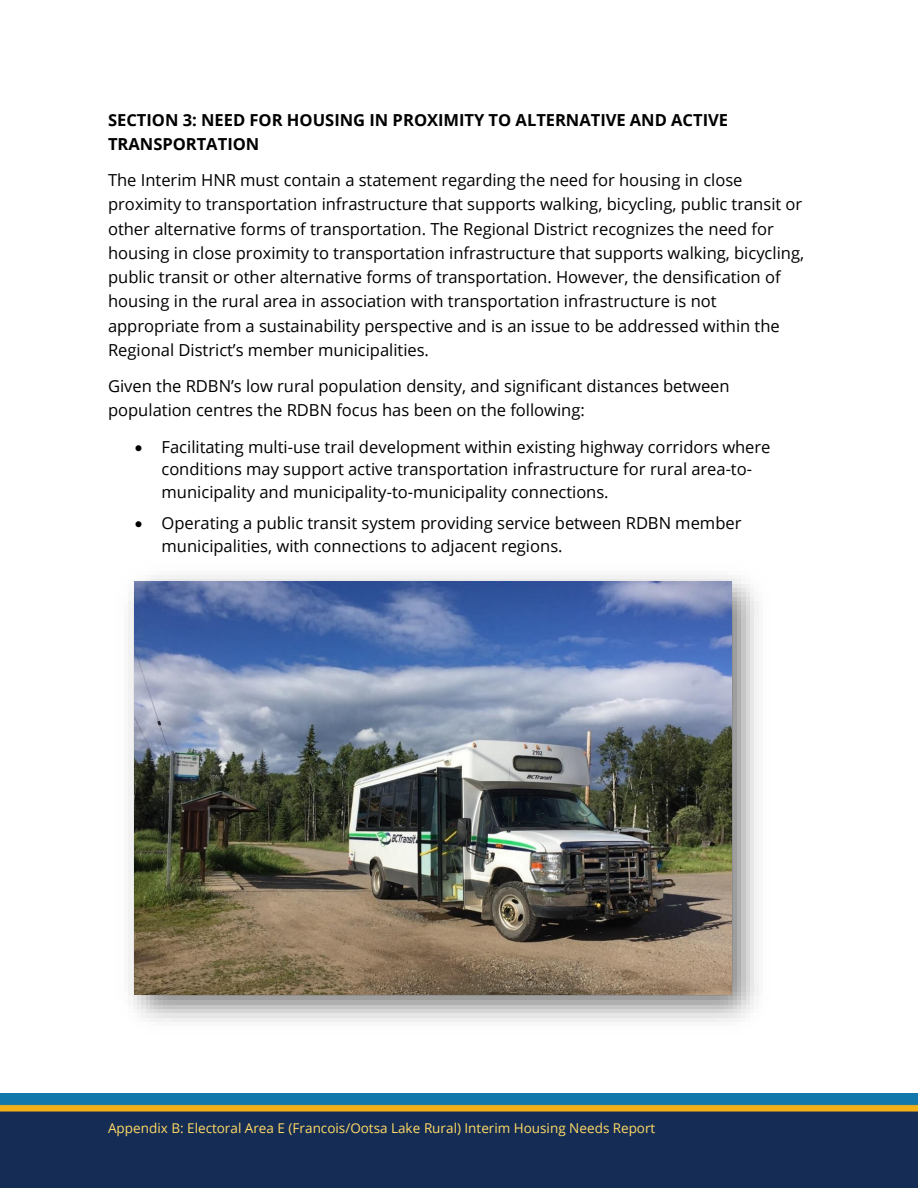
<style>
.page{position:relative;width:918px;height:1188px;background:#fff}
.page>*{position:absolute;margin:0;border:0;box-sizing:border-box;transform-origin:0 0}
.t1{font:16.5px/24.3px "Open Sans";color:#000}
.t2{font:700 16.5px/24.3px "Open Sans";color:#000}
.t3{font:13.5px "Open Sans";color:#ffd966}
</style>
<div class="page">
<img style="left:0;top:1093px;width:918px;height:95px">
<img style="left:128px;top:575px;width:631px;height:447px">
<img style="left:134px;top:581px;width:598px;height:414px">
<p class="t2" style="left:108px;top:107px;width:622px">SECTION 3: NEED FOR HOUSING IN PROXIMITY TO ALTERNATIVE AND ACTIVE<br>TRANSPORTATION</p>
<p class="t1" style="left:108px;top:167px;width:698px">The Interim HNR must contain a statement regarding the need for housing in close proximity to transportation infrastructure that supports walking, bicycling, public transit or other alternative forms of transportation. The Regional District recognizes the need for housing in close proximity to transportation infrastructure that supports walking, bicycling, public transit or other alternative forms of transportation. However, the densification of housing in the rural area in association with transportation infrastructure is not appropriate from a sustainability perspective and is an issue to be addressed within the Regional District’s member municipalities.</p>
<p class="t1" style="left:108px;top:373px;width:623px">Given the RDBN’s low rural population density, and significant distances between population centres the RDBN focus has been on the following:</p>
<p class="t1" style="left:161px;top:435px;width:611px;line-height:22.5px;text-indent:-27px">• Facilitating multi-use trail development within existing highway corridors where conditions may support active transportation infrastructure for rural area-to&shy;municipality and municipality-to-municipality connections.</p>
<p class="t1" style="left:161px;top:511px;width:581px;line-height:22.5px;text-indent:-27px">• Operating a public transit system providing service between RDBN member municipalities, with connections to adjacent regions.</p>
<p class="t3" style="left:108px;top:1119px;width:549px">Appendix B: Electoral Area E (Francois/Ootsa Lake Rural) Interim Housing Needs Report</p>
</div>
